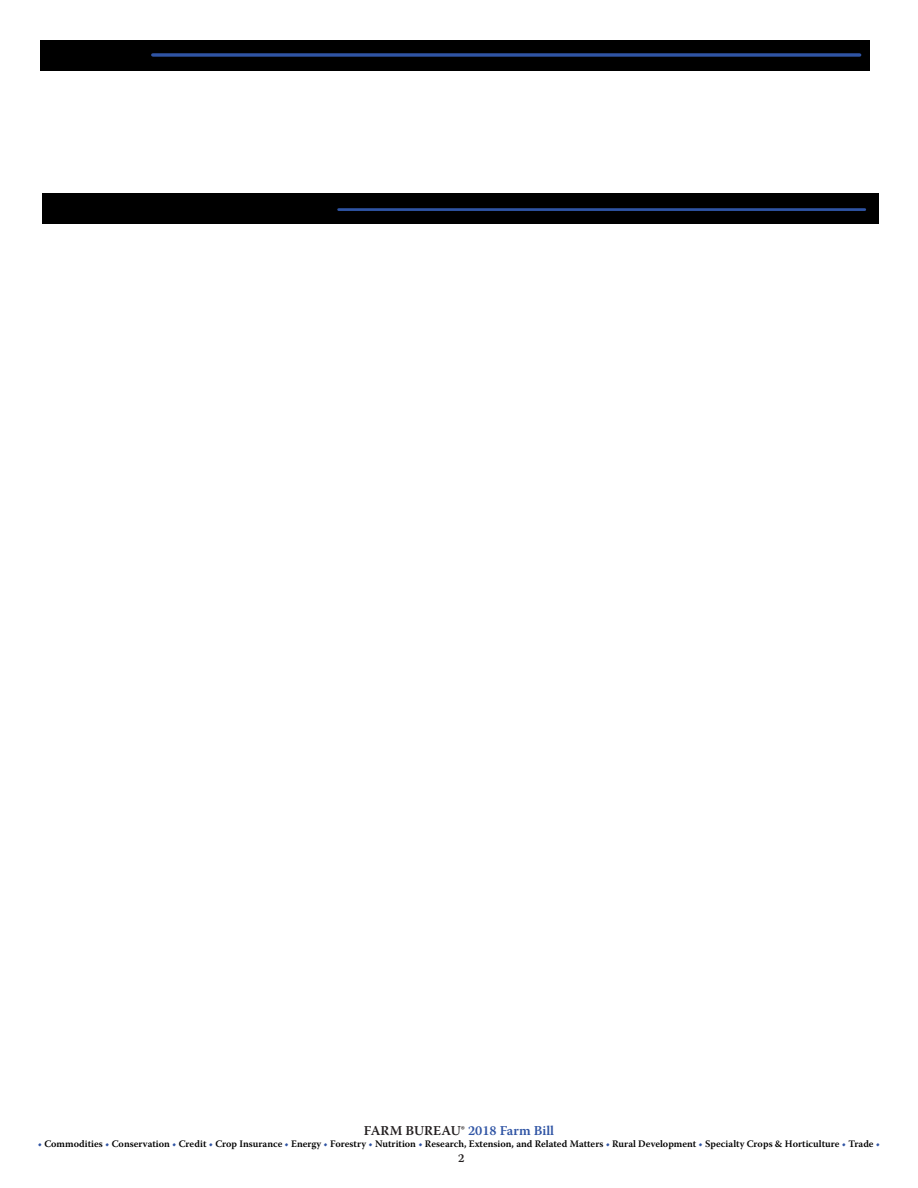
<style>
.page{position:relative;width:918px;height:1188px;background:#fff}
.page>*{position:absolute;margin:0;border:0;box-sizing:border-box;transform-origin:0 0}
.t1{font:600 13.5px "Warnock Pro";color:#2f54a4}
.t2{font:600 12px "Warnock Pro";color:#231f20}
.t3{font:600 9.9px "Warnock Pro";color:#000}
.s1{color:#231f20}
.s2{color:#2f54a4}
</style>
<div class="page">
<div style="left:42px;top:193px;width:836px;height:31px;background:#000"></div>
<hr style="left:339px;top:208px;width:526px;height:3px;background:#2f54a4">
<div style="left:40px;top:40px;width:830px;height:30px;background:#000"></div>
<svg style="left:153px;top:53px;width:707px;height:4px;background:#28478c"></svg>
<p class="t1" style="left:364px;top:1123px;width:192px"><span class="s1">FARM BUREAU®</span> 2018 Farm Bill</p>
<p class="t3" style="left:38px;top:1138px;width:844px"><span class="s2">•</span> Commodities <span class="s2">•</span> Conservation <span class="s2">•</span> Credit <span class="s2">•</span> Crop Insurance <span class="s2">•</span> Energy <span class="s2">•</span> Forestry <span class="s2">•</span> Nutrition <span class="s2">•</span> Research, Extension, and Related Matters <span class="s2">•</span> Rural Development <span class="s2">•</span> Specialty Crops &amp; Horticulture <span class="s2">•</span> Trade <span class="s2">•</span></p>
<p class="t2" style="left:458px;top:1151px;width:8px">2</p>
</div>
